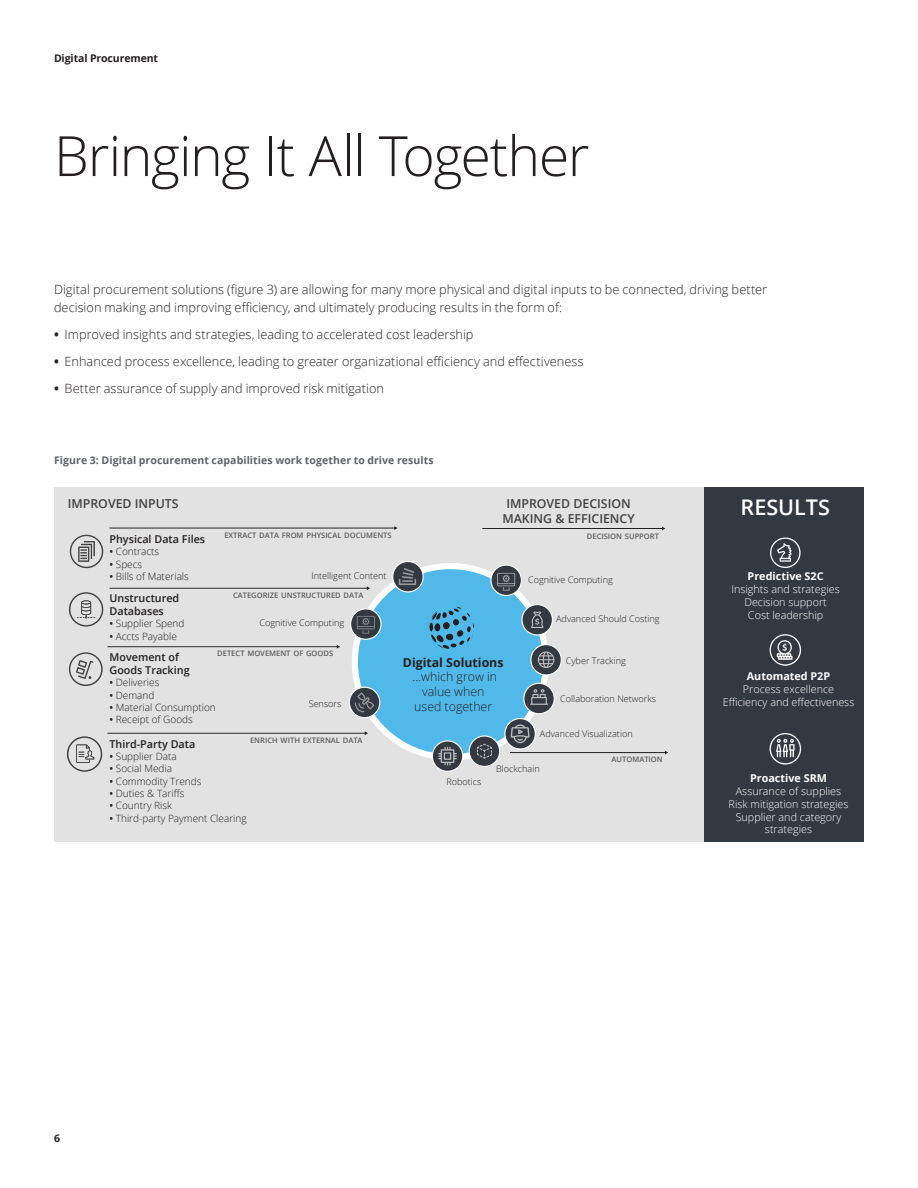
<style>
.page{position:relative;width:918px;height:1188px;background:#fff}
.page>*{position:absolute;margin:0;border:0;box-sizing:border-box;transform-origin:0 0}
.Story_heading_light{font:300 55.5px "Open Sans";letter-spacing:-.025em;color:#231f20}
.t1{font:600 21.6px "Open Sans";color:#fff}
.Body_copy__8_5_12pt{font:300 12.75px/18px "Open Sans";letter-spacing:.005em;color:#231f20}
.t2{font:300 12.3px/14.9px "Open Sans";color:#231f20;text-align:center}
.t3{font:600 12.3px/14.9px "Open Sans";color:#414142;text-align:center}
.t4{font:300 10.8px/12.9px "Open Sans";color:#fff;text-align:center}
.t5{font:600 10.8px/12.9px "Open Sans";color:#231f20}
.t6{font:700 10.8px "Open Sans";color:#fff}
.Chart_Table_small_he{font:700 10.5px "Open Sans";letter-spacing:.01em;color:#5f6369}
.t7{font:700 10.5px "Open Sans";letter-spacing:-.01em;color:#231f20}
.t8{font:300 10.05px "Open Sans";color:#231f20}
.t9{font:300 9.15px "Open Sans";color:#231f20}
.t10{font:600 7.5px "Open Sans";color:rgb(35 31 32/.7)}
.s1{font-weight:700}
.s2{font-weight:600}
</style>
<div class="page">
<div style="left:458px;top:487px;width:406px;height:355px;background:#343841"></div>
<div style="left:54px;top:487px;width:649px;height:355px;background:#e1e2e1"></div>
<svg style="left:70px;top:535px;width:33px;height:33px"></svg>
<svg style="left:69px;top:592px;width:34px;height:35px"></svg>
<svg style="left:69px;top:652px;width:34px;height:34px"></svg>
<svg style="left:67px;top:736px;width:35px;height:36px"></svg>
<div style="left:355px;top:566px;width:191px;height:191px;background:#51b9ea;border-radius:50%"></div>
<div style="left:352px;top:563px;width:197px;height:197px;border:6px solid #fff;border-radius:50%"></div>
<div style="left:393px;top:561px;width:30px;height:31px;background:#343841;border-radius:50%"></div>
<div style="left:392px;top:561px;width:32px;height:31px;border:1px solid #fff;border-radius:50%"></div>
<svg style="left:432px;top:741px;width:31px;height:30px"></svg>
<div style="left:432px;top:740px;width:31px;height:32px;border:1px solid #fff;border-radius:50%"></div>
<div style="left:469px;top:736px;width:31px;height:30px;background:#343841;border-radius:50%"></div>
<div style="left:469px;top:735px;width:31px;height:32px;border:1px solid #fff;border-radius:50%"></div>
<div style="left:524px;top:683px;width:30px;height:31px;background:#343841;border-radius:50%"></div>
<div style="left:523px;top:683px;width:32px;height:31px;border:1px solid #fff;border-radius:50%"></div>
<div style="left:531px;top:645px;width:30px;height:30px;background:#343841;border-radius:50%"></div>
<div style="left:530px;top:644px;width:32px;height:32px;border:1px solid #fff;border-radius:50%"></div>
<svg style="left:349px;top:687px;width:31px;height:31px"></svg>
<div style="left:349px;top:687px;width:31px;height:31px;border:1px solid #fff;border-radius:50%"></div>
<svg style="left:351px;top:609px;width:30px;height:30px"></svg>
<div style="left:350px;top:608px;width:32px;height:32px;border:1px solid #fff;border-radius:50%"></div>
<svg style="left:429px;top:607px;width:45px;height:42px"></svg>
<svg style="left:505px;top:719px;width:30px;height:30px"></svg>
<div style="left:504px;top:718px;width:32px;height:32px;border:1px solid #fff;border-radius:50%"></div>
<svg style="left:511px;top:724px;width:18px;height:19px"></svg>
<svg style="left:491px;top:565px;width:30px;height:30px"></svg>
<div style="left:490px;top:564px;width:32px;height:32px;border:1px solid #fff;border-radius:50%"></div>
<svg style="left:497px;top:573px;width:18px;height:18px"></svg>
<svg style="left:357px;top:616px;width:18px;height:18px"></svg>
<svg style="left:530px;top:689px;width:18px;height:16px"></svg>
<div style="left:522px;top:605px;width:30px;height:30px;background:#343841;border-radius:50%"></div>
<div style="left:521px;top:604px;width:32px;height:32px;border:1px solid #fff;border-radius:50%"></div>
<svg style="left:531px;top:611px;width:13px;height:17px"></svg>
<svg style="left:477px;top:744px;width:15px;height:15px"></svg>
<svg style="left:438px;top:747px;width:19px;height:18px"></svg>
<svg style="left:399px;top:568px;width:17px;height:17px"></svg>
<svg style="left:355px;top:692px;width:19px;height:20px"></svg>
<hr style="left:110px;top:588px;width:257px;height:1px;background:#231f20">
<hr style="left:107px;top:646px;width:230px;height:1px;background:#231f20">
<hr style="left:107px;top:733px;width:258px;height:1px;background:#231f20">
<hr style="left:110px;top:528px;width:285px;height:1px;background:#231f20">
<svg style="left:394px;top:526px;width:4px;height:4px"></svg>
<hr style="left:510px;top:752px;width:155px;height:1px;background:#231f20">
<hr style="left:482px;top:528px;width:181px;height:1px;background:#231f20">
<svg style="left:770px;top:538px;width:31px;height:30px"></svg>
<svg style="left:770px;top:733px;width:31px;height:32px"></svg>
<svg style="left:770px;top:634px;width:31px;height:32px"></svg>
<svg style="left:538px;top:652px;width:16px;height:16px"></svg>
<p class="t7" style="left:54px;top:51px;width:106px">Digital Procurement</p>
<p class="Story_heading_light" style="left:54px;top:118px;width:537px">Bringing It All Together</p>
<p class="Body_copy__8_5_12pt" style="left:54px;top:280px;width:715px">Digital procurement solutions (figure 3) are allowing for many more physical and digital inputs to be connected, driving better decision making and improving efficiency, and ultimately producing results in the form of:</p>
<p class="Body_copy__8_5_12pt" style="left:54px;top:325px;width:421px"><span class="s1">•</span> Improved insights and strategies, leading to accelerated cost leadership</p>
<p class="Body_copy__8_5_12pt" style="left:54px;top:352px;width:531px"><span class="s1">•</span> Enhanced process excellence, leading to greater organizational efficiency and effectiveness</p>
<p class="Body_copy__8_5_12pt" style="left:54px;top:379px;width:332px"><span class="s1">•</span> Better assurance of supply and improved risk mitigation</p>
<p class="Chart_Table_small_he" style="left:54px;top:453px;width:381px">Figure 3: Digital procurement capabilities work together to drive results</p>
<p class="t3" style="left:68px;top:496px;width:113px">IMPROVED INPUTS</p>
<p class="t3" style="left:502px;top:496px;width:134px">IMPROVED DECISION<br>MAKING &amp; EFFICIENCY</p>
<h2 class="t1" style="left:741px;top:492px;width:91px">RESULTS</h2>
<p class="t10" style="left:224px;top:530px;width:169px">EXTRACT DATA FROM PHYSICAL DOCUMENTS</p>
<p class="t5" style="left:110px;top:532px;width:97px">Physical Data Files</p>
<p class="t8" style="left:110px;top:545px;width:51px"><span class="s2">•</span> Contracts</p>
<p class="t8" style="left:110px;top:557px;width:34px"><span class="s2">•</span> Specs</p>
<p class="t8" style="left:110px;top:569px;width:81px"><span class="s2">•</span> Bills of Materials</p>
<p class="t5" style="left:110px;top:591px;width:71px">Unstructured<br>Databases</p>
<p class="t8" style="left:110px;top:617px;width:76px"><span class="s2">•</span> Supplier Spend</p>
<p class="t8" style="left:110px;top:629px;width:69px"><span class="s2">•</span> Accts Payable</p>
<p class="t5" style="left:110px;top:650px;width:82px">Movement of<br>Goods Tracking</p>
<p class="t8" style="left:110px;top:676px;width:51px"><span class="s2">•</span> Deliveries</p>
<p class="t8" style="left:110px;top:688px;width:46px"><span class="s2">•</span> Demand</p>
<p class="t8" style="left:110px;top:700px;width:108px"><span class="s2">•</span> Material Consumption</p>
<p class="t8" style="left:110px;top:713px;width:85px"><span class="s2">•</span> Receipt of Goods</p>
<p class="t5" style="left:110px;top:737px;width:87px">Third-Party Data</p>
<p class="t8" style="left:110px;top:749px;width:69px"><span class="s2">•</span> Supplier Data</p>
<p class="t8" style="left:110px;top:762px;width:64px"><span class="s2">•</span> Social Media</p>
<p class="t8" style="left:110px;top:774px;width:93px"><span class="s2">•</span> Commodity Trends</p>
<p class="t8" style="left:110px;top:786px;width:76px"><span class="s2">•</span> Duties &amp; Tariffs</p>
<p class="t8" style="left:110px;top:799px;width:64px"><span class="s2">•</span> Country Risk</p>
<p class="t8" style="left:110px;top:811px;width:139px"><span class="s2">•</span> Third-party Payment Clearing</p>
<p class="t9" style="left:311px;top:569px;width:77px">Intelligent Content</p>
<p class="t10" style="left:233px;top:590px;width:132px">CATEGORIZE UNSTRUCTURED DATA</p>
<p class="t9" style="left:259px;top:616px;width:86px">Cognitive Computing</p>
<p class="t10" style="left:217px;top:648px;width:117px">DETECT MOVEMENT OF GOODS</p>
<p class="t9" style="left:309px;top:697px;width:34px">Sensors</p>
<p class="t10" style="left:250px;top:735px;width:114px">ENRICH WITH EXTERNAL DATA</p>
<p class="t10" style="left:587px;top:531px;width:74px">DECISION SUPPORT</p>
<p class="t9" style="left:528px;top:574px;width:86px">Cognitive Computing</p>
<p class="t2" style="left:403px;top:654px;width:102px"><span class="s1">Digital Solutions </span>…which grow in value when<br>used together</p>
<p class="t9" style="left:556px;top:613px;width:105px">Advanced Should Costing</p>
<p class="t9" style="left:566px;top:654px;width:62px">Cyber Tracking</p>
<p class="t9" style="left:560px;top:693px;width:97px">Collaboration Networks</p>
<p class="t9" style="left:540px;top:727px;width:94px">Advanced Visualization</p>
<p class="t10" style="left:612px;top:754px;width:53px">AUTOMATION</p>
<p class="t9" style="left:446px;top:776px;width:37px">Robotics</p>
<p class="t9" style="left:496px;top:762px;width:45px">Blockchain</p>
<p class="t6" style="left:748px;top:568px;width:77px">Predictive S2C</p>
<p class="t4" style="left:731px;top:582px;width:110px">Insights and strategies<br>Decision support<br>Cost leadership</p>
<p class="t6" style="left:747px;top:669px;width:85px">Automated P2P</p>
<p class="t4" style="left:723px;top:682px;width:133px">Process excellence<br>Efficiency and effectiveness</p>
<p class="t6" style="left:750px;top:770px;width:78px">Proactive SRM</p>
<p class="t4" style="left:729px;top:784px;width:121px">Assurance of supplies<br>Risk mitigation strategies<br>Supplier and category strategies</p>
<p class="t7" style="left:54px;top:1131px;width:7px">6</p>
</div>
